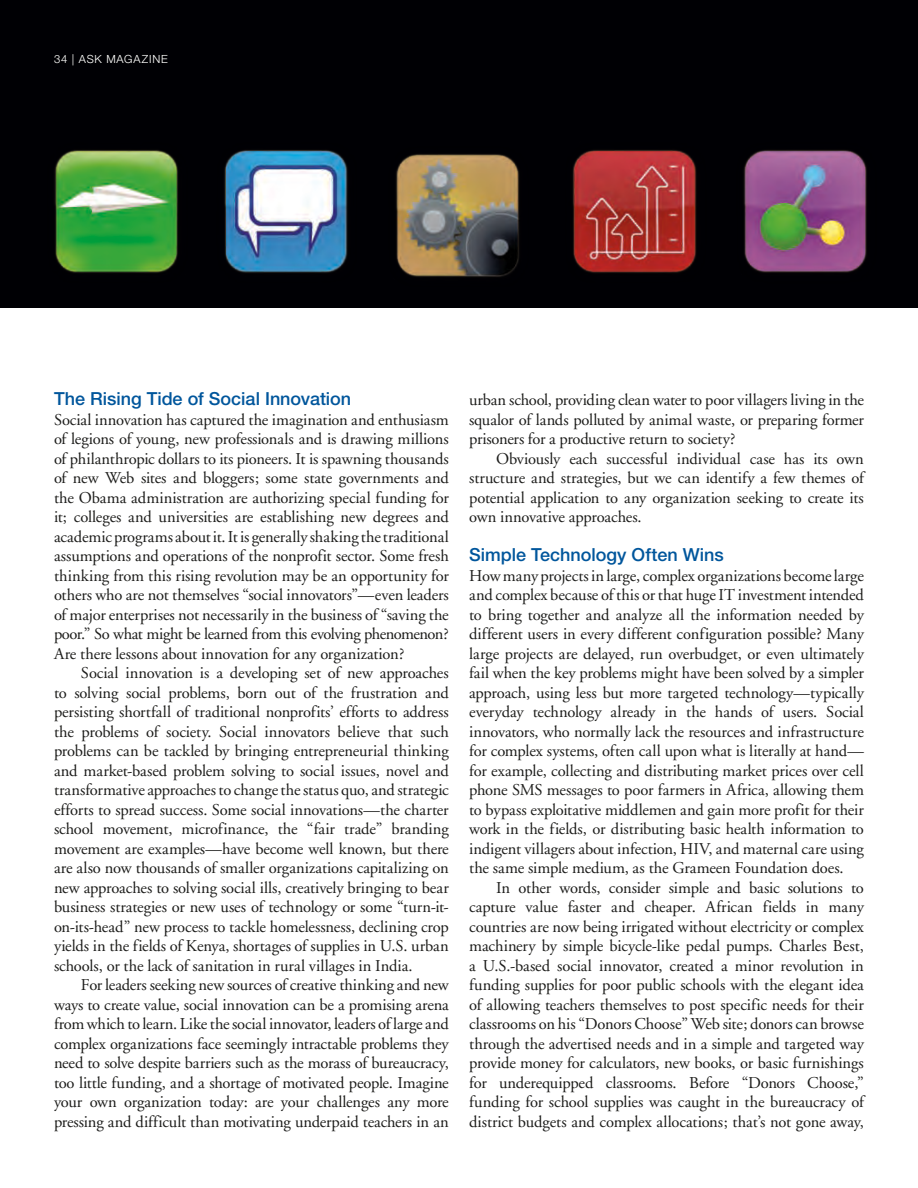
<style>
.page{position:relative;width:918px;height:1188px;background:#fff}
.page>*{position:absolute;margin:0;border:0;box-sizing:border-box;transform-origin:0 0}
.t1{font:500 18px "Helvetica Neue";color:#00569c}
.t2{font:16.5px/19.5px "Adobe Garamond";letter-spacing:-.01em;color:#1c1c1a;text-align:justify}
.t3{font:300 11.25px "Helvetica Neue";letter-spacing:.075em;color:#fff}
</style>
<div class="page">
<div style="left:0;top:0;width:918px;height:308px;background:#000004"></div>
<img style="left:54px;top:150px;width:124px;height:123px">
<img style="left:224px;top:150px;width:124px;height:123px">
<img style="left:396px;top:154px;width:123px;height:123px">
<img style="left:572px;top:150px;width:125px;height:123px">
<img style="left:744px;top:150px;width:123px;height:123px">
<p class="t3" style="left:54px;top:52px;width:115px">34 | ASK MAGAZINE</p>
<p class="t1" style="left:54px;top:388px;width:299px">The Rising Tide of Social Innovation</p>
<p class="t2" style="left:54px;top:410px;width:396px">Social innovation has captured the imagination and enthusiasm of legions of young, new professionals and is drawing millions of philanthropic dollars to its pioneers. It is spawning thousands of new Web sites and bloggers; some state governments and the Obama administration are authorizing special funding for it; colleges and universities are establishing new degrees and academic programs about it. It is generally shaking the traditional assumptions and operations of the nonprofit sector. Some fresh thinking from this rising revolution may be an opportunity for others who are not themselves “social innovators”—even leaders of major enterprises not necessarily in the business of “saving the poor.” So what might be learned from this evolving phenomenon?<br>Are there lessons about innovation for any organization?</p>
<p class="t2" style="left:54px;top:663px;width:396px;text-indent:27px">Social innovation is a developing set of new approaches to solving social problems, born out of the frustration and persisting shortfall of traditional nonprofits’ efforts to address the problems of society. Social innovators believe that such problems can be tackled by bringing entrepreneurial thinking and market-based problem solving to social issues, novel and transformative approaches to change the status quo, and strategic efforts to spread success. Some social innovations—the charter school movement, microfinance, the “fair trade” branding movement are examples—have become well known, but there are also now thousands of smaller organizations capitalizing on new approaches to solving social ills, creatively bringing to bear business strategies or new uses of technology or some “turn-it&shy;on-its-head” new process to tackle homelessness, declining crop yields in the fields of Kenya, shortages of supplies in U.S. urban schools, or the lack of sanitation in rural villages in India.</p>
<p class="t2" style="left:54px;top:976px;width:396px;text-indent:27px">For leaders seeking new sources of creative thinking and new ways to create value, social innovation can be a promising arena from which to learn. Like the social innovator, leaders of large and complex organizations face seemingly intractable problems they need to solve despite barriers such as the morass of bureaucracy, too little funding, and a shortage of motivated people. Imagine your own organization today: are your challenges any more pressing and difficult than motivating underpaid teachers in an</p>
<p class="t2" style="left:469px;top:391px;width:396px">urban school, providing clean water to poor villagers living in the squalor of lands polluted by animal waste, or preparing former prisoners for a productive return to society?</p>
<p class="t2" style="left:469px;top:449px;width:396px;text-indent:27px">Obviously each successful individual case has its own structure and strategies, but we can identify a few themes of potential application to any organization seeking to create its own innovative approaches.</p>
<p class="t1" style="left:469px;top:544px;width:256px">Simple Technology Often Wins</p>
<p class="t2" style="left:469px;top:566px;width:396px">How many projects in large, complex organizations become large and complex because of this or that huge IT investment intended to bring together and analyze all the information needed by different users in every different configuration possible? Many large projects are delayed, run overbudget, or even ultimately fail when the key problems might have been solved by a simpler approach, using less but more targeted technology—typically everyday technology already in the hands of users. Social innovators, who normally lack the resources and infrastructure for complex systems, often call upon what is literally at hand— for example, collecting and distributing market prices over cell phone SMS messages to poor farmers in Africa, allowing them to bypass exploitative middlemen and gain more profit for their work in the fields, or distributing basic health information to indigent villagers about infection, HIV, and maternal care using the same simple medium, as the Grameen Foundation does.</p>
<p class="t2" style="left:469px;top:878px;width:396px;text-indent:27px">In other words, consider simple and basic solutions to capture value faster and cheaper. African fields in many countries are now being irrigated without electricity or complex machinery by simple bicycle-like pedal pumps. Charles Best, a U.S.-based social innovator, created a minor revolution in funding supplies for poor public schools with the elegant idea of allowing teachers themselves to post specific needs for their classrooms on his “Donors Choose” Web site; donors can browse through the advertised needs and in a simple and targeted way provide money for calculators, new books, or basic furnishings for underequipped classrooms. Before “Donors Choose,” funding for school supplies was caught in the bureaucracy of district budgets and complex allocations; that’s not gone away,</p>
</div>
